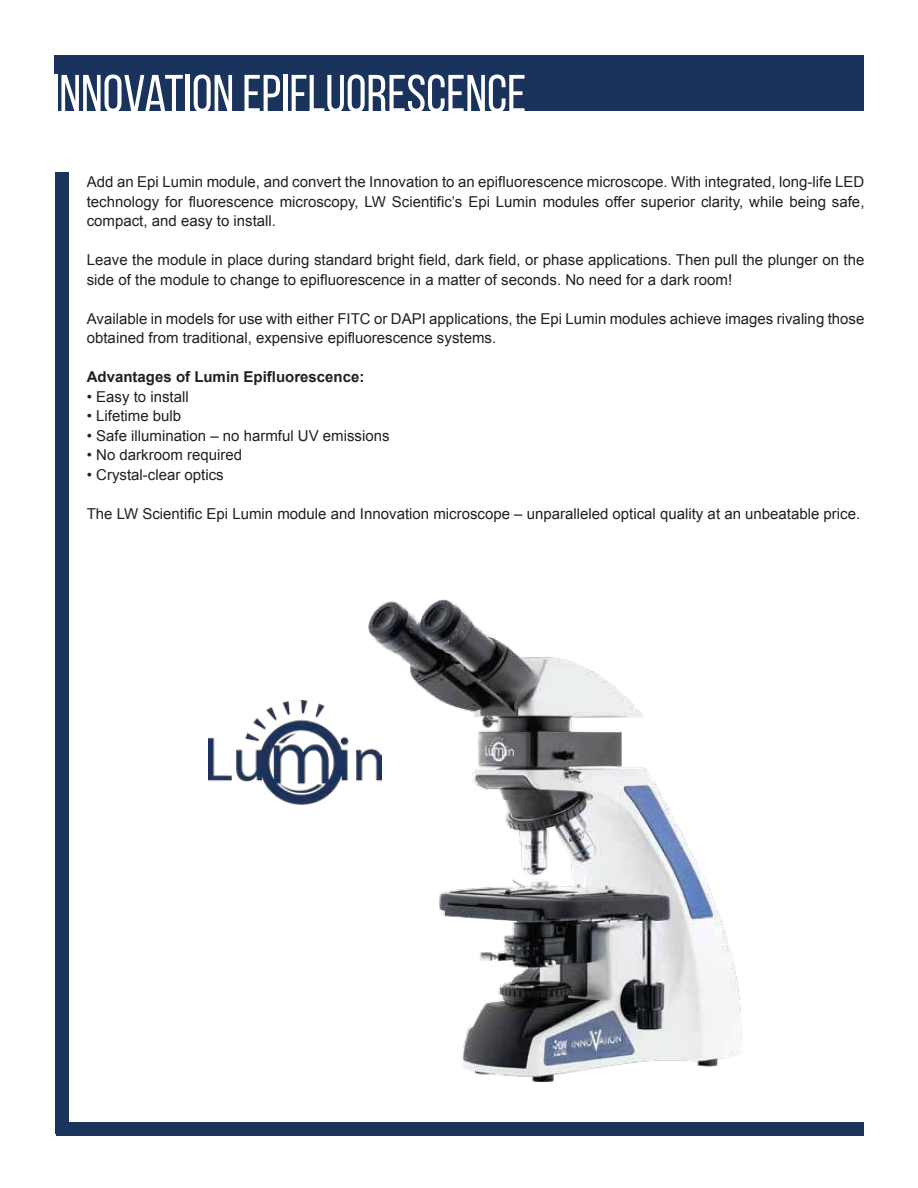
<style>
.page{position:relative;width:918px;height:1188px;background:#fff}
.page>*{position:absolute;margin:0;border:0;box-sizing:border-box;transform-origin:0 0}
.t1{font:52.95px "Bebas Neue";color:#fff}
.t2{font:15px/19.5px "Arial";color:#221f20}
.t3{font:700 15px "Arial";color:#221f20}
</style>
<div class="page">
<div style="left:54px;top:56px;width:810px;height:55px;background:#1a335d"></div>
<div style="left:56px;top:173px;width:13px;height:961px;background:#1a345c"></div>
<div style="left:56px;top:1122px;width:808px;height:14px;background:#1a345c"></div>
<img style="left:368px;top:599px;width:373px;height:484px">
<img style="left:209px;top:700px;width:173px;height:106px">
<h1 class="t1" style="left:51px;top:63px;width:477px">INNOVATION EPIFLUORESCENCE</h1>
<p class="t2" style="left:87px;top:173px;width:779px;text-align:justify">Add an Epi Lumin module, and convert the Innovation to an epifluorescence microscope. With integrated, long-life LED technology for fluorescence microscopy, LW Scientific’s Epi Lumin modules offer superior clarity, while being safe, compact, and easy to install.</p>
<p class="t2" style="left:87px;top:251px;width:779px">Leave the module in place during standard bright field, dark field, or phase applications. Then pull the plunger on the side of the module to change to epifluorescence in a matter of seconds. No need for a dark room!</p>
<p class="t2" style="left:87px;top:310px;width:779px">Available in models for use with either FITC or DAPI applications, the Epi Lumin modules achieve images rivaling those obtained from traditional, expensive epifluorescence systems.</p>
<p class="t3" style="left:87px;top:371px;width:279px">Advantages of Lumin Epifluorescence:</p>
<p class="t2" style="left:87px;top:388px;width:304px">ï Easy to install<br>ï Lifetime bulb<br>ï Safe illumination – no harmful UV emissions ï No darkroom required<br>ï Crystal-clear optics</p>
<p class="t2" style="left:87px;top:505px;width:775px">The LW Scientific Epi Lumin module and Innovation microscope – unparalleled optical quality at an unbeatable price.</p>
</div>
